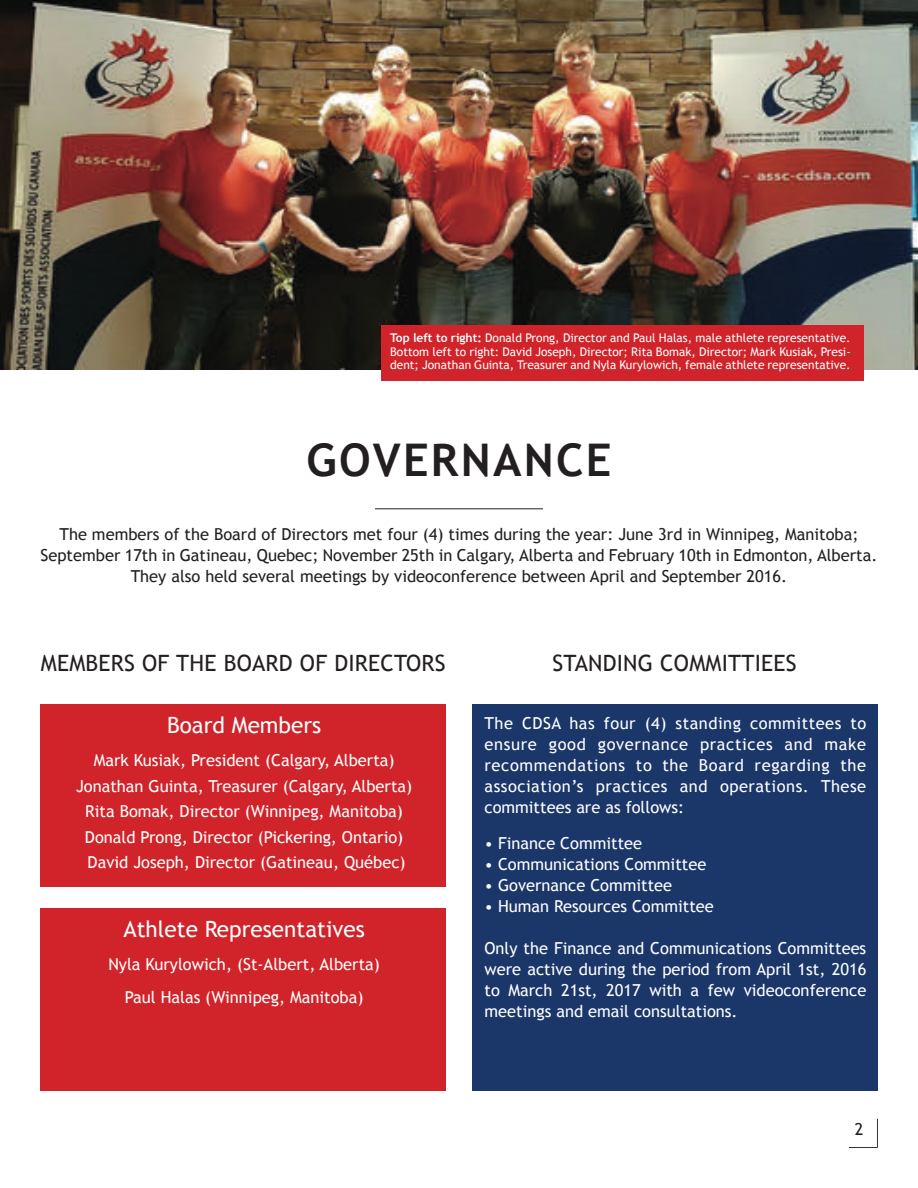
<style>
.page{position:relative;width:918px;height:1188px;background:#fff}
.page>*{position:absolute;margin:0;border:0;box-sizing:border-box;transform-origin:0 0}
.t1{font:700 45px "Trebuchet MS";letter-spacing:.05em;color:#231f20}
.t2{font:22.5px "Trebuchet MS";letter-spacing:.01em;color:#231f20}
.t3{font:22.5px "Trebuchet MS";color:#fff}
.t4{font:16.5px/21px "Trebuchet MS";color:#fff;text-align:center}
.t5{font:16.5px/21px "Trebuchet MS";color:#231f20;text-align:center}
.t6{font:13.5px "Myriad Pro";color:#231f20}
.t7{font:12px/13.5px "Trebuchet MS";color:#fefefe;text-align:justify}
.s1{font-weight:700}
</style>
<div class="page">
<hr style="left:375px;top:509px;width:168px;height:1px;background:#231f20">
<img style="left:0;top:0;width:918px;height:369px">
<div style="left:381px;top:325px;width:483px;height:56px;background:#d1232a"></div>
<div style="left:849px;top:1119px;width:29px;height:28px;border:1px solid #000"></div>
<div style="left:40px;top:704px;width:406px;height:183px;background:#d1232a"></div>
<div style="left:40px;top:908px;width:406px;height:183px;background:#d1232a"></div>
<div style="left:472px;top:704px;width:406px;height:387px;background:#1b376a"></div>
<div style="left:845px;top:1112px;width:32px;height:35px;background:#fff"></div>
<p class="t7" style="left:390px;top:331px;width:462px"><span class="s1">Top left to right:</span> Donald Prong, Director and Paul Halas, male athlete representative.<br>Bottom left to right: David Joseph, Director; Rita Bomak, Director; Mark Kusiak, Presi&shy;dent; Jonathan Guinta, Treasurer and Nyla Kurylowich, female athlete representative.</p>
<h1 class="t1" style="left:307px;top:434px;width:306px">GOVERNANCE</h1>
<p class="t5" style="left:40px;top:523px;width:838px">The members of the Board of Directors met four (4) times during the year: June 3rd in Winnipeg, Manitoba;<br>September 17th in Gatineau, Quebec; November 25th in Calgary, Alberta and February 10th in Edmonton, Alberta.<br>They also held several meetings by videoconference between April and September 2016.</p>
<h2 class="t2" style="left:41px;top:650px;width:406px">MEMBERS OF THE BOARD OF DIRECTORS</h2>
<h2 class="t3" style="left:167px;top:712px;width:156px">Board Members</h2>
<p class="t4" style="left:76px;top:748px;width:338px;line-height:25.5px">Mark Kusiak, President (Calgary, Alberta)<br>Jonathan Guinta, Treasurer (Calgary, Alberta)<br>Rita Bomak, Director (Winnipeg, Manitoba)<br>Donald Prong, Director (Pickering, Ontario)<br>David Joseph, Director (Gatineau, Québec)</p>
<h2 class="t3" style="left:123px;top:916px;width:243px">Athlete Representatives</h2>
<p class="t4" style="left:108px;top:948px;width:273px;line-height:33px">Nyla Kurylowich, (St-Albert, Alberta)<br>Paul Halas (Winnipeg, Manitoba)</p>
<h2 class="t2" style="left:553px;top:650px;width:246px">STANDING COMMITTIEES</h2>
<p class="t4" style="left:485px;top:712px;width:383px;text-align:justify">The CDSA has four (4) standing committees to ensure good governance practices and make recommendations to the Board regarding the association’s practices and operations. These committees are as follows:</p>
<p class="t4" style="left:485px;top:833px;width:159px">• Finance Committee</p>
<p class="t4" style="left:485px;top:854px;width:223px">• Communications Committee</p>
<p class="t4" style="left:485px;top:875px;width:189px">• Governance Committee</p>
<p class="t4" style="left:485px;top:896px;width:231px">• Human Resources Committee</p>
<p class="t4" style="left:485px;top:938px;width:383px;text-align:justify">Only the Finance and Communications Committees were active during the period from April 1st, 2016 to March 21st, 2017 with a few videoconference meetings and email consultations.</p>
<p class="t5" style="left:855px;top:1119px;width:10px">2</p>
<p class="t6" style="left:860px;top:1126px;width:8px">5</p>
</div>
